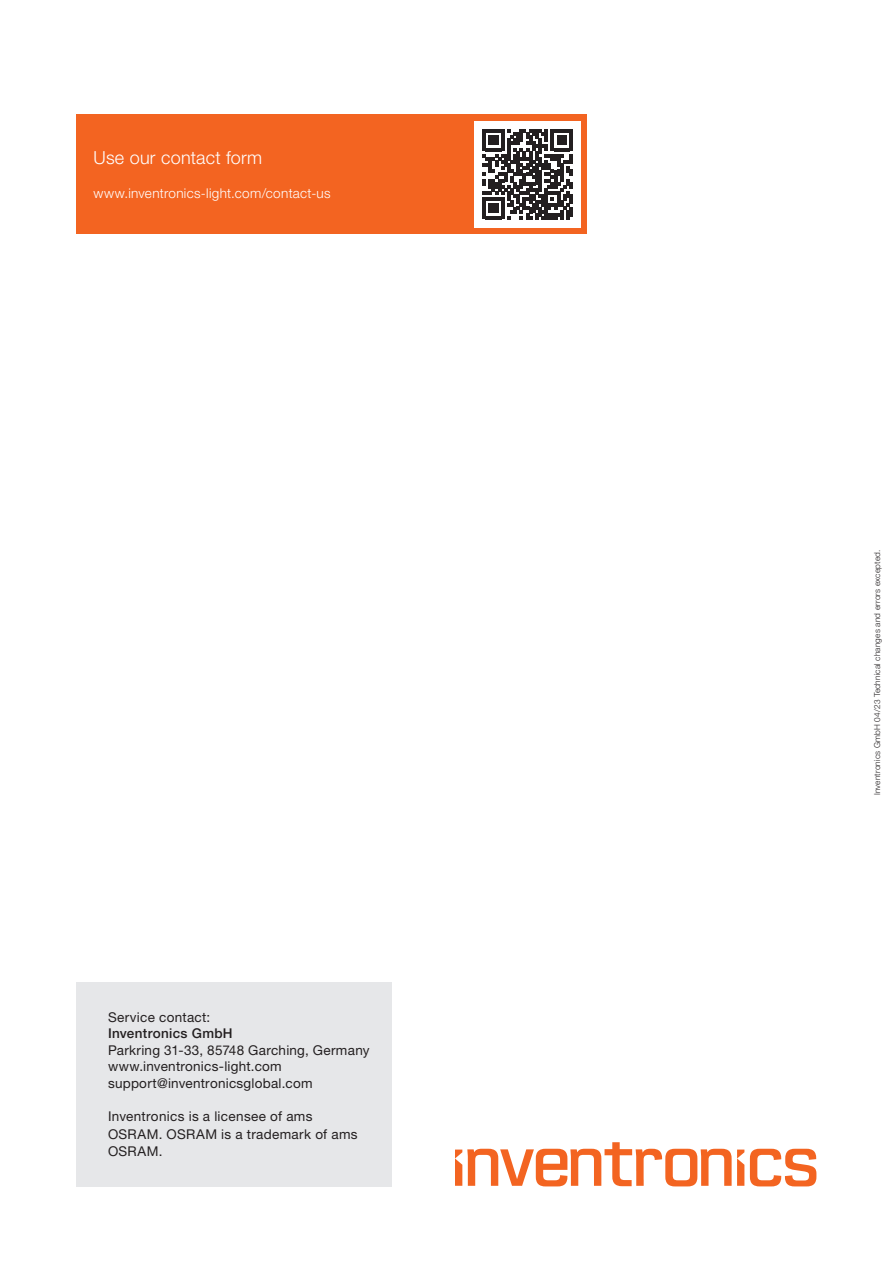
<style>
.page{position:relative;width:893px;height:1263px;background:#fff}
.page>*{position:absolute;margin:0;border:0;box-sizing:border-box;transform-origin:0 0}
.t1{font:300 18px "Helvetica Neue LT Pro";letter-spacing:.01em;color:#fff}
.t2{font:13.5px/16.5px "Helvetica Neue LT Pro";letter-spacing:.02em;color:#231f20}
.t3{font:300 13.5px "Helvetica Neue LT Pro";letter-spacing:.025em;color:#fff}
.t4{font:500 13.5px "Helvetica Neue LT Pro";letter-spacing:.02em;color:#231f20}
.t5{font:300 8.25px "Helvetica Neue LT Pro";letter-spacing:.02em;color:#231f20}
</style>
<div class="page">
<div style="left:76px;top:982px;width:316px;height:204px;background:#e6e7e9"></div>
<svg style="left:750px;top:1149px;width:66px;height:37px"></svg>
<svg style="left:455px;top:1142px;width:289px;height:44px"></svg>
<div style="left:77px;top:115px;width:510px;height:119px;background:#f36421"></div>
<div style="left:474px;top:121px;width:107px;height:106px;background:#fff"></div>
<svg style="left:483px;top:129px;width:90px;height:90px"></svg>
<h1 class="t1" style="left:94px;top:146px;width:170px">Use our contact form</h1>
<p class="t3" style="left:94px;top:185px;width:239px">www.inventronics-light.com/contact-us</p>
<p class="t2" style="left:108px;top:1008px;width:104px">Service contact:</p>
<p class="t4" style="left:108px;top:1025px;width:126px">Inventronics GmbH</p>
<p class="t2" style="left:108px;top:1041px;width:263px">Parkring 31-33, 85748 Garching, Germany www.inventronics-light.com support@inventronicsglobal.com</p>
<p class="t2" style="left:108px;top:1108px;width:251px;line-height:17.2px">Inventronics is a licensee of ams<br>OSRAM. OSRAM is a trademark of ams<br>OSRAM.</p>
<p class="t5" style="left:872px;top:795px;width:247px;rotate:-90deg">Inventronics GmbH 04/23 Technical changes and errors excepted.</p>
</div>
